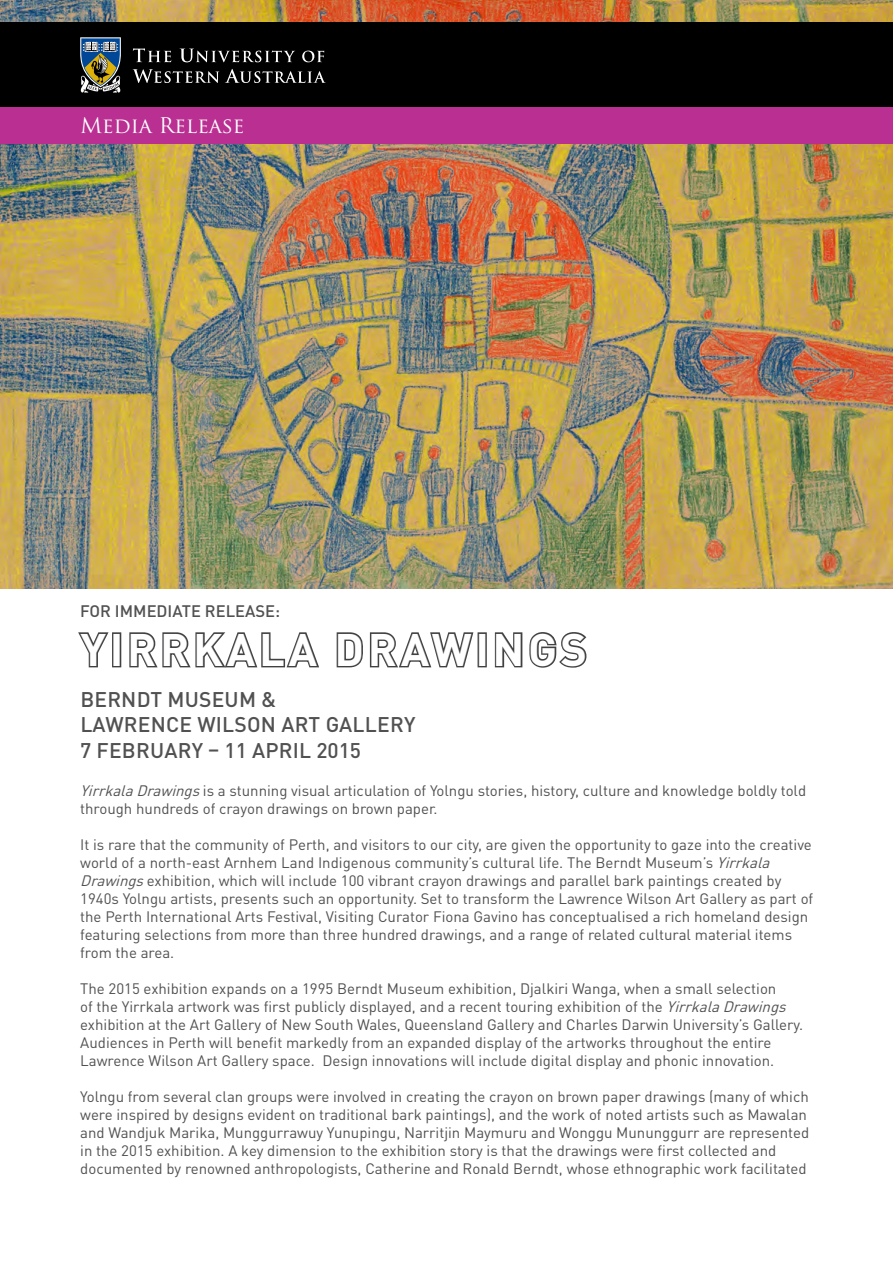
<style>
.page{position:relative;width:893px;height:1263px;background:#fff}
.page>*{position:absolute;margin:0;border:0;box-sizing:border-box;transform-origin:0 0}
.t1{font:700 45px "DIN Pro";letter-spacing:.08em;color:#fff}
.t2{font:500 21px/25.2px "DINOT";letter-spacing:.01em;color:#525152}
.t3{font:21px "Trajan Pro";color:#fff}
.t4{font:500 16.5px "DIN Pro";color:#525152}
.t5{font:15px/18px "DIN Pro";color:#525152}
.s1{font-style:italic}
</style>
<div class="page">
<img style="left:0;top:0;width:893px;height:589px">
<div style="left:0;top:22px;width:893px;height:85px;background:#000"></div>
<svg style="left:133px;top:69px;width:86px;height:14px"></svg>
<svg style="left:225px;top:69px;width:101px;height:14px"></svg>
<svg style="left:133px;top:48px;width:38px;height:14px"></svg>
<svg style="left:181px;top:49px;width:114px;height:13px"></svg>
<svg style="left:302px;top:51px;width:22px;height:11px"></svg>
<svg style="left:80px;top:37px;width:41px;height:56px"></svg>
<svg style="left:78px;top:632px;width:31px;height:36px"></svg>
<div style="left:112px;top:632px;width:9px;height:35px;border:3px solid #414042"></div>
<svg style="left:129px;top:632px;width:190px;height:36px"></svg>
<svg style="left:336px;top:632px;width:138px;height:36px"></svg>
<div style="left:478px;top:632px;width:9px;height:35px;border:3px solid #414042"></div>
<svg style="left:494px;top:632px;width:93px;height:36px"></svg>
<div style="left:0;top:107px;width:893px;height:37px;background:#b92f92"></div>
<h2 class="t3" style="left:80px;top:112px;width:166px">Media Release</h2>
<p class="t4" style="left:80px;top:600px;width:201px">FOR IMMEDIATE RELEASE:</p>
<h1 class="t1" style="left:80px;top:619px;width:508px">YIRRKALA DRAWINGS</h1>
<h2 class="t2" style="left:80px;top:686px;width:337px">BERNDT MUSEUM &amp;<br>LAWRENCE WILSON ART GALLERY<br>7 FEBRUARY – 11 APRIL 2015</h2>
<p class="t5" style="left:80px;top:780px;width:727px"><span class="s1">YirrkalaDrawings</span>is a stunning visual articulation of Yolngu stories, history, culture and knowledge boldly told through hundreds of crayon drawings on brown paper.</p>
<p class="t5" style="left:80px;top:834px;width:735px">It is rare that the community of Perth, and visitors to our city, are given the opportunity to gaze into the creative world of a north-east Arnhem Land Indigenous community’s cultural life. The Berndt Museum’s <span class="s1">Yirrkala Drawings</span>exhibition, which will include 100 vibrant crayon drawings and parallel bark paintings created by 1940s Yolngu artists, presents such an opportunity. Set to transform the Lawrence Wilson Art Gallery as part of the Perth International Arts Festival, Visiting Curator Fiona Gavino has conceptualised a rich homeland design featuring selections from more than three hundred drawings, and a range of related cultural material items from the area.</p>
<p class="t5" style="left:80px;top:978px;width:724px">The 2015 exhibition expands on a 1995 Berndt Museum exhibition, Djalkiri Wanga, when a small selection<br>of the Yirrkala artwork was first publicly displayed, and a recent touring exhibition of the <span class="s1">YirrkalaDrawings </span>exhibition at the Art Gallery of New South Wales, Queensland Gallery and Charles Darwin University’s Gallery.<br>Audiences in Perth will benefit markedly from an expanded display of the artworks throughout the entire Lawrence Wilson Art Gallery space. Design innovations will include digital display and phonic innovation.</p>
<p class="t5" style="left:80px;top:1086px;width:730px">Yolngu from several clan groups were involved in creating the crayon on brown paper drawings (many of which were inspired by designs evident on traditional bark paintings), and the work of noted artists such as Mawalan and Wandjuk Marika, Munggurrawuy Yunupingu, Narritjin Maymuru and Wonggu Mununggurr are represented in the 2015 exhibition. A key dimension to the exhibition story is that the drawings were first collected and documented by renowned anthropologists, Catherine and Ronald Berndt, whose ethnographic work facilitated</p>
</div>
